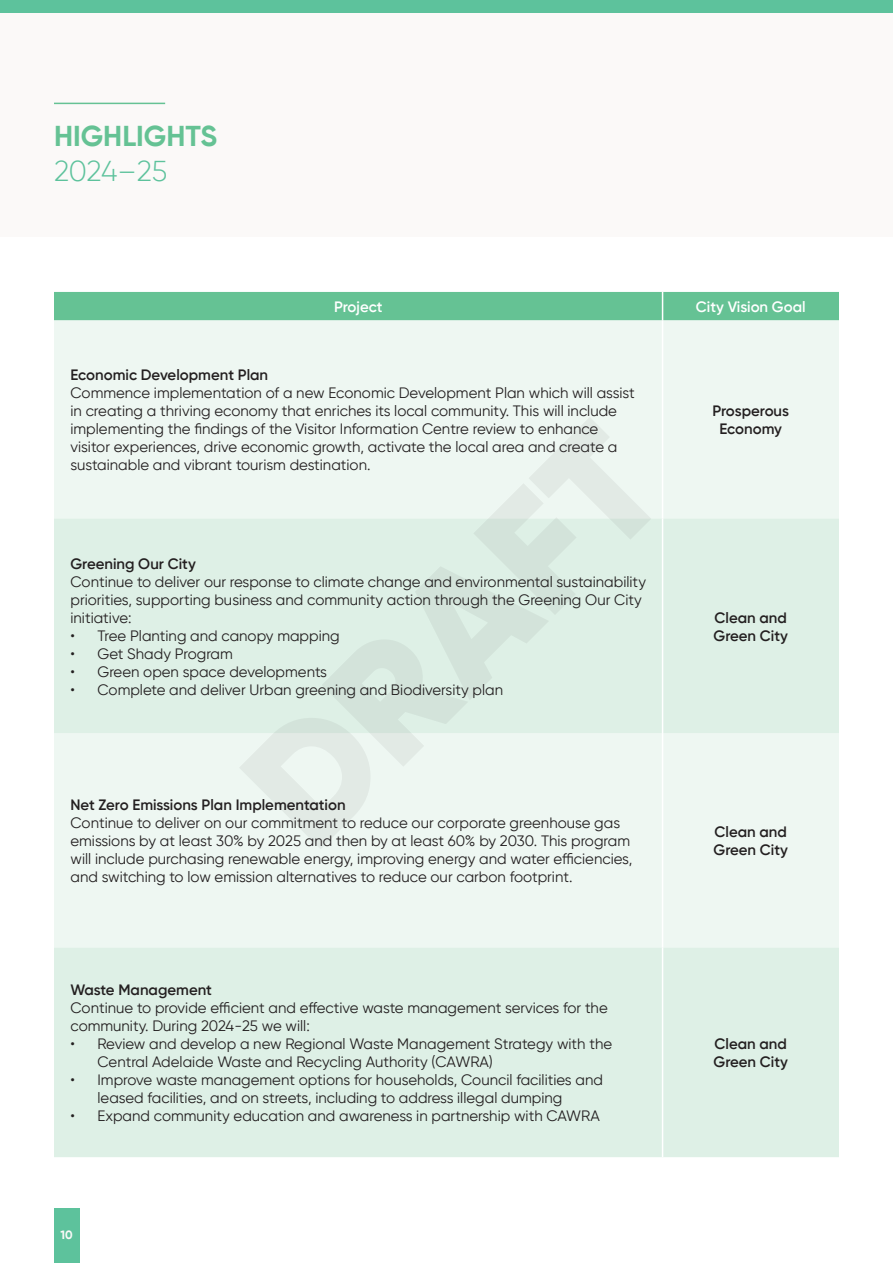
<style>
.page{position:relative;width:893px;height:1263px;background:#fff}
.page>*{position:absolute;margin:0;border:0;box-sizing:border-box;transform-origin:0 0}
.t1{font:900 165px "Gilroy";color:#231f20}
.t2{font:700 28.65px "Gilroy";color:#65c294}
.t3{font:300 28.65px "Gilroy";letter-spacing:-.01em;color:#5dc29c}
.t4{font:15px/18px "Gilroy";color:#231f20}
.t5{font:600 15px/18px "Gilroy";color:#231f20}
.t6{font:600 15px "Gilroy";color:#fff}
.t7{font:700 12px "Gilroy";color:#fbf9f8}
</style>
<div class="page">
<div style="left:0;top:13px;width:893px;height:224px;background:#fbf9f8"></div>
<div style="left:54px;top:1209px;width:26px;height:54px;background:#5dc29c"></div>
<div style="left:0;top:0;width:893px;height:13px;background:#5dc29c"></div>
<hr style="left:54px;top:103px;width:111px;height:1px;background:#65c294">
<div style="left:54px;top:320px;width:785px;height:198px;background:#eef7f2"></div>
<svg style="left:54px;top:518px;width:785px;height:639px;background:#e3f2ea"></svg>
<div style="left:54px;top:292px;width:785px;height:28px;background:#65c294"></div>
<hr style="left:662px;top:320px;width:1px;height:198px;background:#fff">
<hr style="left:662px;top:518px;width:1px;height:215px;background:#fff">
<hr style="left:662px;top:733px;width:1px;height:214px;background:#fff">
<hr style="left:662px;top:947px;width:1px;height:210px;background:#fff">
<p class="t2" style="left:54px;top:118px;width:165px">HIGHLIGHTS</p>
<p class="t3" style="left:54px;top:153px;width:115px">2024–25</p>
<p class="t6" style="left:334px;top:297px;width:50px">Project</p>
<p class="t6" style="left:696px;top:297px;width:111px">City Vision Goal</p>
<p class="t5" style="left:70px;top:366px;width:199px">Economic Development Plan</p>
<p class="t4" style="left:70px;top:384px;width:566px">Commence implementation of a new Economic Development Plan which will assist in creating a thriving economy that enriches its local community. This will include implementing the findings of the Visitor Information Centre review to enhance visitor experiences, drive economic growth, activate the local area and create a sustainable and vibrant tourism destination.</p>
<p class="t5" style="left:712px;top:402px;width:78px;text-align:center">Prosperous<br>Economy</p>
<h1 class="t1" style="left:199px;top:741px;width:508px;rotate:-45deg">DRAFT</h1>
<p class="t5" style="left:70px;top:554px;width:127px">Greening Our City</p>
<p class="t4" style="left:70px;top:572px;width:577px">Continue to deliver our response to climate change and environmental sustainability priorities, supporting business and community action through the Greening Our City initiative:</p>
<p class="t4" style="left:70px;top:626px;width:271px">• Tree Planting and canopy mapping</p>
<p class="t4" style="left:70px;top:644px;width:164px">• Get Shady Program</p>
<p class="t4" style="left:70px;top:662px;width:258px">• Green open space developments</p>
<p class="t4" style="left:70px;top:680px;width:434px">• Complete and deliver Urban greening and Biodiversity plan</p>
<p class="t5" style="left:714px;top:608px;width:76px">Clean and<br>Green City</p>
<p class="t5" style="left:70px;top:796px;width:277px">Net Zero Emissions Plan Implementation</p>
<p class="t4" style="left:70px;top:814px;width:563px">Continue to deliver on our commitment to reduce our corporate greenhouse gas emissions by at least 30% by 2025 and then by at least 60% by 2030. This program will include purchasing renewable energy, improving energy and water efficiencies, and switching to low emission alternatives to reduce our carbon footprint.</p>
<p class="t5" style="left:714px;top:823px;width:76px">Clean and<br>Green City</p>
<p class="t5" style="left:70px;top:981px;width:143px">Waste Management</p>
<p class="t4" style="left:70px;top:999px;width:539px">Continue to provide efficient and effective waste management services for the community. During 2024-25 we will:</p>
<p class="t4" style="left:98px;top:1035px;width:516px;text-indent:-27px">• Review and develop a new Regional Waste Management Strategy with the<br>Central Adelaide Waste and Recycling Authority (CAWRA)</p>
<p class="t4" style="left:98px;top:1071px;width:507px;text-indent:-27px">• Improve waste management options for households, Council facilities and leased facilities, and on streets, including to address illegal dumping</p>
<p class="t4" style="left:70px;top:1107px;width:531px">• Expand community education and awareness in partnership with CAWRA</p>
<p class="t7" style="left:61px;top:1227px;width:14px">10</p>
<p class="t5" style="left:714px;top:1035px;width:76px">Clean and<br>Green City</p>
</div>
